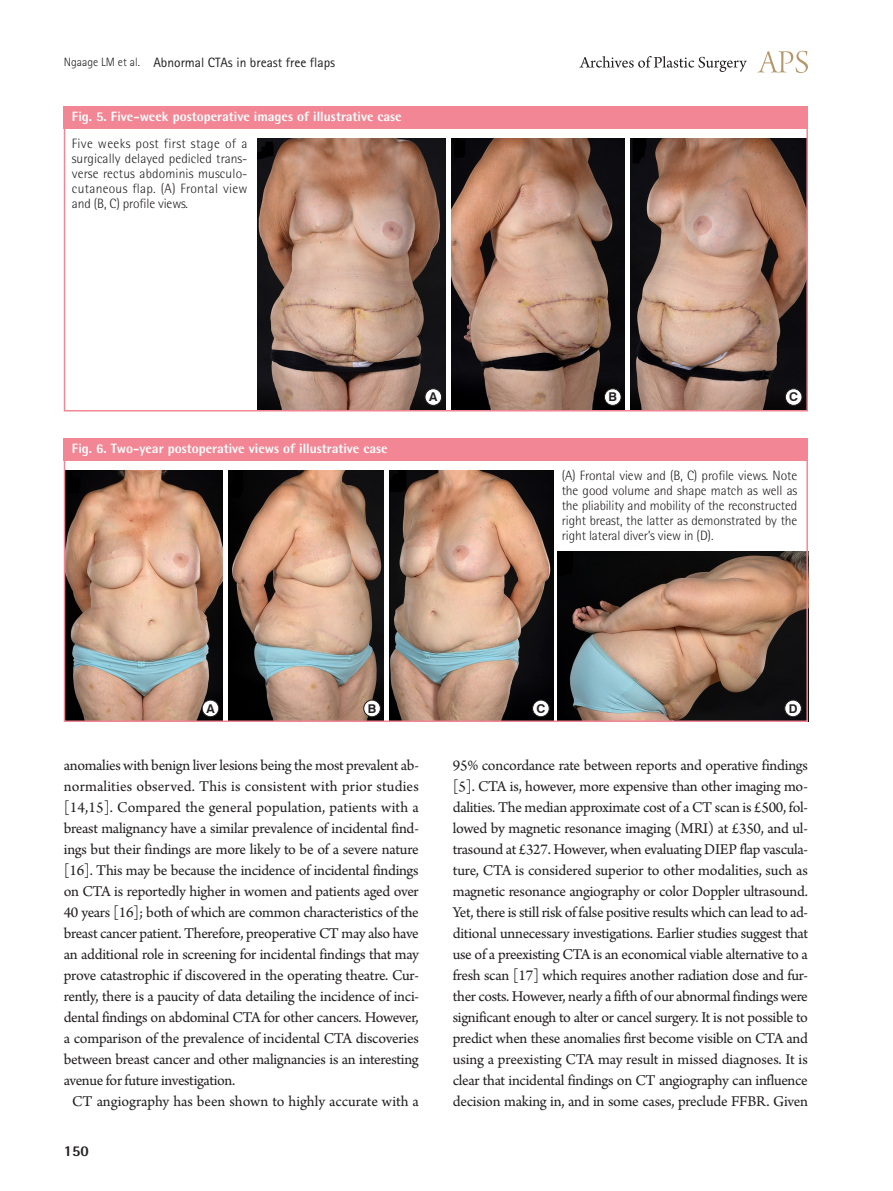
<style>
.page{position:relative;width:893px;height:1191px;background:#fff}
.page>*{position:absolute;margin:0;border:0;box-sizing:border-box;transform-origin:0 0}
.본문{font:15.75px/21px "Arno Pro";letter-spacing:-.015em;color:#231f20;text-align:justify}
.t1{font:800 15px "Rotis Semi Sans Std";color:#231f20}
.그림설명{font:300 13.5px/15px "Rotis Semi Sans Std";letter-spacing:-.01em;color:#231f20;text-align:justify}
.표그림제목{font:800 13.5px "Rotis Semi Sans Std";color:#fff}
.t2{font:13.5px "Rotis Sans Serif Std";color:#231f20}
.t3{font:700 12.15px "Swiss 721 BT";color:#231f20}
.s1{font-weight:300;font-size:12px}
</style>
<div class="page">
<svg style="left:757px;top:51px;width:51px;height:22px"></svg>
<svg style="left:579px;top:56px;width:168px;height:16px"></svg>
<div style="left:64px;top:106px;width:744px;height:23px;background:#f38694"></div>
<div style="left:64px;top:438px;width:744px;height:22px;background:#f38694"></div>
<img style="left:258px;top:138px;width:547px;height:270px">
<img style="left:67px;top:470px;width:487px;height:249px">
<img style="left:558px;top:551px;width:251px;height:170px">
<div style="left:425px;top:389px;width:17px;height:16px;background:#fff;border-radius:50%"></div>
<div style="left:425px;top:388px;width:17px;height:17px;border:1px solid #231f20;border-radius:50%"></div>
<div style="left:202px;top:700px;width:17px;height:16px;background:#fff;border-radius:50%"></div>
<div style="left:202px;top:700px;width:17px;height:17px;border:1px solid #231f20;border-radius:50%"></div>
<div style="left:785px;top:389px;width:17px;height:16px;background:#fff;border-radius:50%"></div>
<div style="left:785px;top:388px;width:17px;height:17px;border:1px solid #231f20;border-radius:50%"></div>
<div style="left:533px;top:700px;width:16px;height:16px;background:#fff;border-radius:50%"></div>
<div style="left:532px;top:700px;width:17px;height:17px;border:1px solid #231f20;border-radius:50%"></div>
<div style="left:785px;top:700px;width:16px;height:16px;background:#fff;border-radius:50%"></div>
<div style="left:784px;top:700px;width:17px;height:17px;border:1px solid #231f20;border-radius:50%"></div>
<div style="left:604px;top:389px;width:17px;height:16px;background:#fff;border-radius:50%"></div>
<div style="left:604px;top:388px;width:17px;height:17px;border:1px solid #231f20;border-radius:50%"></div>
<div style="left:364px;top:700px;width:16px;height:16px;background:#fff;border-radius:50%"></div>
<div style="left:364px;top:700px;width:17px;height:17px;border:1px solid #231f20;border-radius:50%"></div>
<hr style="left:446px;top:137px;width:4px;height:273px;background:#fff">
<hr style="left:223px;top:468px;width:4px;height:255px;background:#fff">
<div style="left:625px;top:137px;width:5px;height:273px;background:#fff"></div>
<hr style="left:385px;top:468px;width:4px;height:255px;background:#fff">
<div style="left:64px;top:106px;width:744px;height:305px;border:2px solid #f38694"></div>
<div style="left:64px;top:438px;width:744px;height:284px;border:2px solid #f38694"></div>
<p class="t2" style="left:64px;top:54px;width:273px"><span class="s1">Ngaage LM et al.</span> Abnormal CTAs in breast free flaps</p>
<p class="표그림제목" style="left:72px;top:108px;width:331px">Fig. 5. Five-week postoperative images of illustrative case</p>
<p class="그림설명" style="left:72px;top:136px;width:177px">Five weeks post first stage of a surgically delayed pedicled trans&shy;verse rectus abdominis musculo&shy;cutaneous flap. (A) Frontal view and (B, C) profile views.</p>
<p class="표그림제목" style="left:72px;top:439px;width:317px">Fig. 6. Two-year postoperative views of illustrative case</p>
<p class="t3" style="left:429px;top:389px;width:10px">A</p>
<p class="t3" style="left:608px;top:389px;width:10px">B</p>
<p class="t3" style="left:789px;top:389px;width:10px">C</p>
<p class="그림설명" style="left:562px;top:468px;width:237px">(A) Frontal view and (B, C) profile views. Note the good volume and shape match as well as the pliability and mobility of the reconstructed right breast, the latter as demonstrated by the right lateral diver’s view in (D).</p>
<p class="t3" style="left:206px;top:701px;width:10px">A</p>
<p class="t3" style="left:368px;top:701px;width:10px">B</p>
<p class="t3" style="left:536px;top:701px;width:10px">C</p>
<p class="t3" style="left:789px;top:701px;width:10px">D</p>
<p class="본문" style="left:64px;top:756px;width:357px">anomalies with benign liver lesions being the most prevalent ab&shy;normalities observed. This is consistent with prior studies [14,15]. Compared the general population, patients with a breast malignancy have a similar prevalence of incidental find&shy;ings but their findings are more likely to be of a severe nature [16]. This may be because the incidence of incidental findings on CTA is reportedly higher in women and patients aged over 40 years [16]; both of which are common characteristics of the breast cancer patient. Therefore, preoperative CT may also have an additional role in screening for incidental findings that may prove catastrophic if discovered in the operating theatre. Cur&shy;rently, there is a paucity of data detailing the incidence of inci&shy;dental findings on abdominal CTA for other cancers. However, a comparison of the prevalence of incidental CTA discoveries between breast cancer and other malignancies is an interesting avenue for future investigation.</p>
<p class="본문" style="left:72px;top:1092px;width:348px">CT angiography has been shown to highly accurate with a</p>
<p class="본문" style="left:453px;top:756px;width:357px">95% concordance rate between reports and operative findings [5]. CTA is, however, more expensive than other imaging mo&shy;dalities. The median approximate cost of a CT scan is £500, fol&shy;lowed by magnetic resonance imaging (MRI) at £350, and ul&shy;trasound at £327. However, when evaluating DIEP flap vascula&shy;ture, CTA is considered superior to other modalities, such as magnetic resonance angiography or color Doppler ultrasound.<br>Yet, there is still risk of false positive results which can lead to ad&shy;ditional unnecessary investigations. Earlier studies suggest that use of a preexisting CTA is an economical viable alternative to a fresh scan [17] which requires another radiation dose and fur&shy;ther costs. However, nearly a fifth of our abnormal findings were significant enough to alter or cancel surgery. It is not possible to predict when these anomalies first become visible on CTA and using a preexisting CTA may result in missed diagnoses. It is clear that incidental findings on CT angiography can influence decision making in, and in some cases, preclude FFBR. Given</p>
<p class="t1" style="left:64px;top:1141px;width:27px">150</p>
</div>
